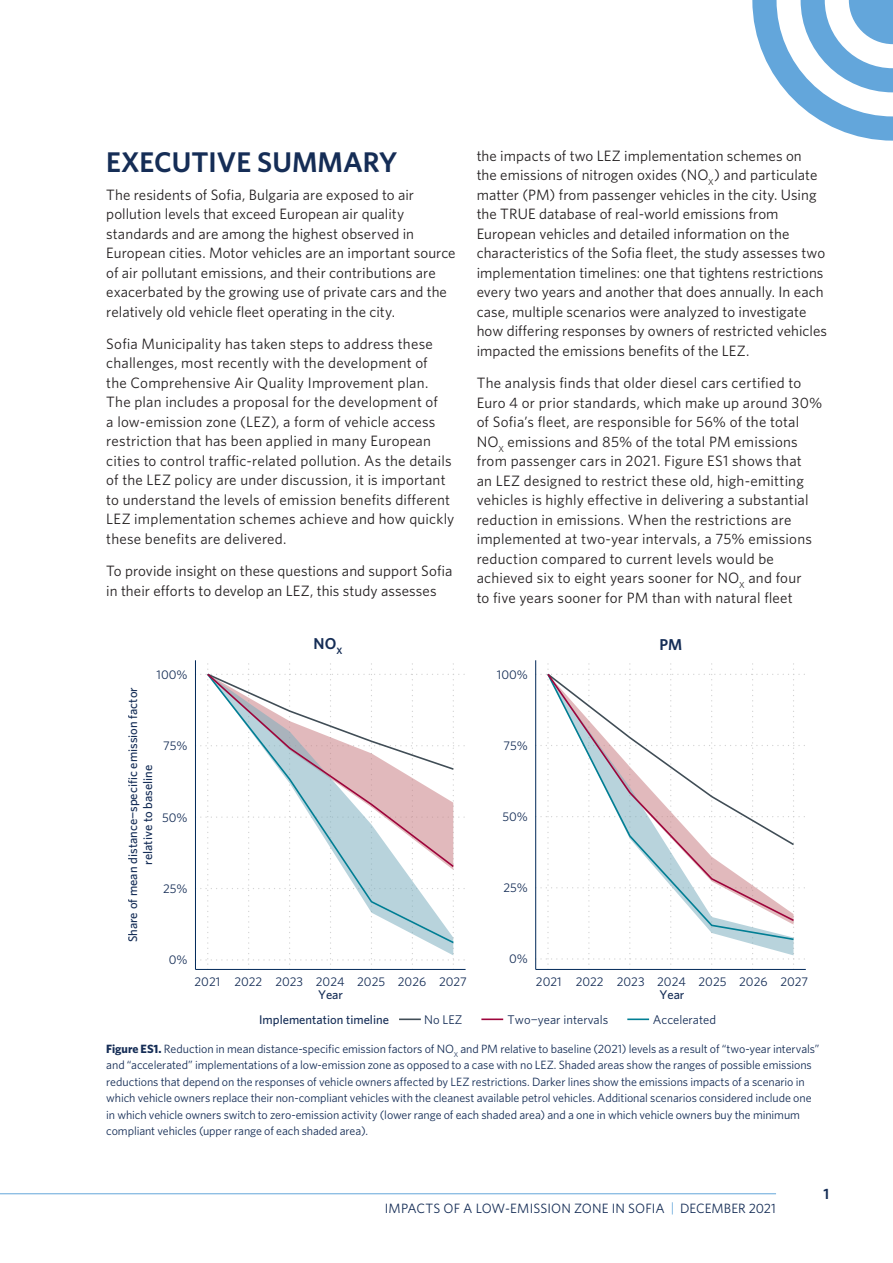
<style>
.page{position:relative;width:893px;height:1263px;background:#fff}
.page>*{position:absolute;margin:0;border:0;box-sizing:border-box;transform-origin:0 0}
.t1{font:600 28.5px "Whitney";color:#152d56}
.t2{font:600 15.75px "Whitney";color:#152d56}
.t3{font:15px/19.5px "Whitney";letter-spacing:.01em;color:#231f20}
.t4{font:600 15px "Whitney";color:#152d56}
.t5{font:13.5px "Whitney";letter-spacing:.01em;color:#152d56}
.t6{font:12.6px "Whitney";color:#152d56}
.t7{font:500 12.6px/15.1px "Whitney";color:#152d56;text-align:center}
.t8{font:12px/16.5px "Whitney";letter-spacing:-.005em;color:#152d56}
.s1{font-weight:700}
.s2{color:#64a6da}
</style>
<div class="page">
<svg style="left:752px;top:0;width:141px;height:141px"></svg>
<hr style="left:0;top:1193px;width:776px;height:1px;background:#64a6da">
<svg style="left:196px;top:663px;width:269px;height:306px"></svg>
<svg style="left:205px;top:672px;width:251px;height:197px"></svg>
<hr style="left:195px;top:660px;width:1px;height:309px;background:#002858">
<hr style="left:195px;top:969px;width:271px;height:1px;background:#002858">
<svg style="left:536px;top:660px;width:270px;height:309px"></svg>
<svg style="left:546px;top:672px;width:250px;height:250px"></svg>
<hr style="left:535px;top:660px;width:1px;height:309px;background:#002858">
<hr style="left:536px;top:969px;width:270px;height:1px;background:#002858">
<hr style="left:399px;top:1018px;width:22px;height:2px;background:#404d56">
<hr style="left:481px;top:1018px;width:22px;height:2px;background:#9e043b">
<hr style="left:627px;top:1018px;width:22px;height:2px;background:#007e94">
<h1 class="t1" style="left:106px;top:143px;width:293px">EXECUTIVE SUMMARY</h1>
<p class="t3" style="left:106px;top:184px;width:351px">The residents of Sofia, Bulgaria are exposed to air pollution levels that exceed European air quality standards and are among the highest observed in European cities. Motor vehicles are an important source of air pollutant emissions, and their contributions are exacerbated by the growing use of private cars and the relatively old vehicle fleet operating in the city.</p>
<p class="t3" style="left:106px;top:334px;width:350px">Sofia Municipality has taken steps to address these challenges, most recently with the development of<br>the Comprehensive Air Quality Improvement plan.<br>The plan includes a proposal for the development of<br>a low-emission zone (LEZ), a form of vehicle access restriction that has been applied in many European cities to control traffic-related pollution. As the details of the LEZ policy are under discussion, it is important to understand the levels of emission benefits different LEZ implementation schemes achieve and how quickly these benefits are delivered.</p>
<p class="t3" style="left:106px;top:561px;width:348px">To provide insight on these questions and support Sofia in their efforts to develop an LEZ, this study assesses</p>
<p class="t3" style="left:477px;top:145px;width:352px">the impacts of two LEZ implementation schemes on<br>the emissions of nitrogen oxides (NO<sub>X</sub>) and particulate matter (PM) from passenger vehicles in the city. Using the TRUE database of real-world emissions from European vehicles and detailed information on the characteristics of the Sofia fleet, the study assesses two implementation timelines: one that tightens restrictions every two years and another that does annually. In each case, multiple scenarios were analyzed to investigate how differing responses by owners of restricted vehicles impacted the emissions benefits of the LEZ.</p>
<p class="t3" style="left:477px;top:373px;width:347px">The analysis finds that older diesel cars certified to Euro 4 or prior standards, which make up around 30% of Sofia’s fleet, are responsible for 56% of the total NO<sub>X</sub> emissions and 85% of the total PM emissions from passenger cars in 2021. Figure ES1 shows that<br>an LEZ designed to restrict these old, high-emitting vehicles is highly effective in delivering a substantial reduction in emissions. When the restrictions are implemented at two-year intervals, a 75% emissions reduction compared to current levels would be achieved six to eight years sooner for NO<sub>X</sub> and four<br>to five years sooner for PM than with natural fleet</p>
<p class="t2" style="left:314px;top:633px;width:30px">NO<sub>X</sub></p>
<p class="t2" style="left:659px;top:634px;width:24px">PM</p>
<p class="t6" style="left:157px;top:666px;width:33px">100%</p>
<p class="t6" style="left:497px;top:666px;width:33px">100%</p>
<p class="t7" style="left:125px;top:942px;width:257px;rotate:-90deg">Share of mean distance−specific emission factor relative to baseline</p>
<p class="t6" style="left:163px;top:737px;width:26px">75%</p>
<p class="t6" style="left:162px;top:809px;width:27px">50%</p>
<p class="t6" style="left:163px;top:880px;width:26px">25%</p>
<p class="t6" style="left:503px;top:737px;width:26px">75%</p>
<p class="t6" style="left:502px;top:808px;width:27px">50%</p>
<p class="t6" style="left:503px;top:879px;width:26px">25%</p>
<p class="t6" style="left:169px;top:951px;width:20px">0%</p>
<p class="t6" style="left:509px;top:950px;width:20px">0%</p>
<p class="t6" style="left:195px;top:973px;width:274px">2021 2022 2023 2024 2025 2026 2027</p>
<p class="t7" style="left:318px;top:987px;width:27px">Year</p>
<p class="t6" style="left:536px;top:973px;width:274px">2021 2022 2023 2024 2025 2026 2027</p>
<p class="t7" style="left:659px;top:987px;width:27px">Year</p>
<p class="t7" style="left:259px;top:1011px;width:131px">Implementation timeline</p>
<p class="t6" style="left:424px;top:1011px;width:40px">No LEZ</p>
<p class="t6" style="left:508px;top:1011px;width:102px">Two−year intervals</p>
<p class="t6" style="left:653px;top:1011px;width:65px">Accelerated</p>
<p class="t8" style="left:106px;top:1040px;width:715px"><span class="s1">Figure ES1.</span> Reduction in mean distance-specific emission factors of NO<sub>X</sub> and PM relative to baseline (2021) levels as a result of “two-year intervals” and “accelerated” implementations of a low-emission zone as opposed to a case with no LEZ. Shaded areas show the ranges of possible emissions reductions that depend on the responses of vehicle owners affected by LEZ restrictions. Darker lines show the emissions impacts of a scenario in which vehicle owners replace their non-compliant vehicles with the cleanest available petrol vehicles. Additional scenarios considered include one in which vehicle owners switch to zero-emission activity (lower range of each shaded area) and a one in which vehicle owners buy the minimum compliant vehicles (upper range of each shaded area).</p>
<p class="t5" style="left:385px;top:1199px;width:393px">IMPACTS OF A LOW-EMISSION ZONE IN SOFIA <span class="s2">|</span> DECEMBER 2021</p>
<p class="t4" style="left:823px;top:1184px;width:7px">1</p>
</div>
